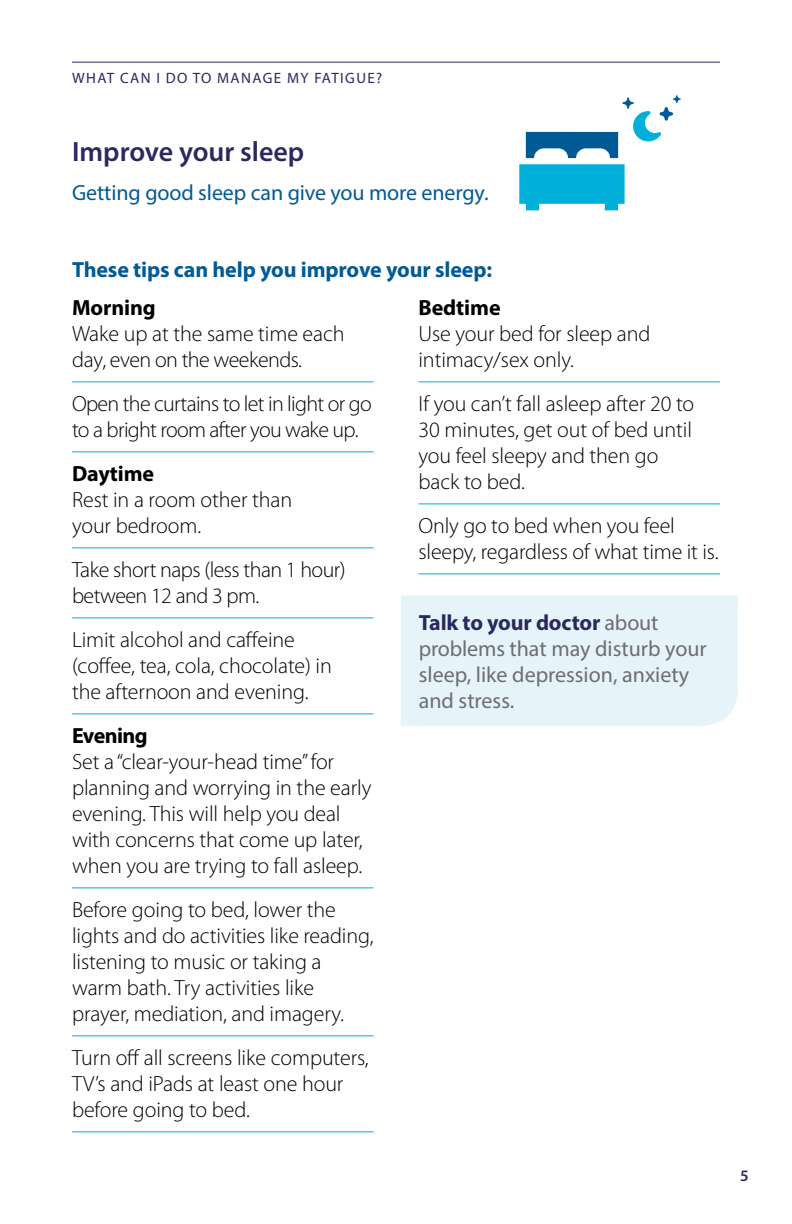
<style>
.page{position:relative;width:792px;height:1224px;background:#fff}
.page>*{position:absolute;margin:0;border:0;box-sizing:border-box;transform-origin:0 0}
.t1{font:600 28px "Myriad Pro";color:#2a285f}
.t2{font:300 22px/26px "Myriad Pro";letter-spacing:-.005em;color:#000}
.t3{font:22px/26px "Myriad Pro";color:#6d6e71}
.t4{font:300 22px/26px "Myriad Pro";letter-spacing:-.03em;color:#000}
.t5{font:300 22px/26px "Myriad Pro";letter-spacing:-.025em;color:#000}
.t6{font:22px "Myriad Pro";letter-spacing:-.005em;color:#005a96}
.t7{font:700 22px "Myriad Pro";letter-spacing:-.005em;color:#005a96}
.t8{font:700 22px "Myriad Pro";letter-spacing:-.005em;color:#000}
.t9{font:700 22px "Myriad Pro";letter-spacing:-.025em;color:#000}
.t10{font:600 16px "Myriad Pro";color:#2a285f}
.t11{font:15px "Myriad Pro";letter-spacing:.095em;color:#2a285f}
.s1{font-weight:700;color:#2a285f}
</style>
<div class="page">
<hr style="left:72px;top:62px;width:648px;height:1px;background:#2a285f">
<svg style="left:519px;top:164px;width:106px;height:46px;background:#1cb8de"></svg>
<svg style="left:526px;top:95px;width:155px;height:63px"></svg>
<hr style="left:72px;top:381px;width:302px;height:1px;background:#00b0da">
<hr style="left:72px;top:451px;width:302px;height:1px;background:#00b0da">
<hr style="left:72px;top:547px;width:302px;height:1px;background:#00b0da">
<hr style="left:72px;top:617px;width:302px;height:1px;background:#00b0da">
<hr style="left:72px;top:713px;width:302px;height:1px;background:#00b0da">
<hr style="left:72px;top:887px;width:302px;height:1px;background:#00b0da">
<hr style="left:72px;top:1035px;width:302px;height:1px;background:#00b0da">
<hr style="left:72px;top:1131px;width:302px;height:1px;background:#00b0da">
<hr style="left:418px;top:381px;width:302px;height:1px;background:#00b0da">
<hr style="left:418px;top:503px;width:302px;height:1px;background:#00b0da">
<hr style="left:418px;top:573px;width:302px;height:1px;background:#00b0da">
<div style="left:401px;top:596px;width:337px;height:130px;background:#e6f4f9"></div>
<p class="t11" style="left:72px;top:69px;width:312px">WHAT CAN I DO TO MANAGE MY FATIGUE?</p>
<h2 class="t1" style="left:72px;top:134px;width:234px">Improve your sleep</h2>
<p class="t6" style="left:72px;top:179px;width:418px">Getting good sleep can give you more energy.</p>
<h3 class="t7" style="left:72px;top:256px;width:422px">These tips can help you improve your sleep:</h3>
<h4 class="t8" style="left:72px;top:293px;width:85px">Morning</h4>
<p class="t2" style="left:72px;top:321px;width:274px">Wake up at the same time each day, even on the weekends.</p>
<p class="t4" style="left:72px;top:391px;width:301px">Open the curtains to let in light or go to a bright room after you wake up.</p>
<h4 class="t8" style="left:72px;top:459px;width:84px">Daytime</h4>
<p class="t2" style="left:72px;top:487px;width:222px">Rest in a room other than your bedroom.</p>
<p class="t5" style="left:72px;top:557px;width:275px">Take short naps (less than 1 hour) between 12 and 3 pm.</p>
<p class="t2" style="left:72px;top:627px;width:261px">Limit alcohol and caffeine (coffee, tea, cola, chocolate) in the afternoon and evening.</p>
<h4 class="t9" style="left:72px;top:721px;width:77px">Evening</h4>
<p class="t2" style="left:72px;top:749px;width:301px">Set a “clear-your-head time” for planning and worrying in the early evening. This will help you deal with concerns that come up later, when you are trying to fall asleep.</p>
<p class="t2" style="left:72px;top:897px;width:303px">Before going to bed, lower the lights and do activities like reading, listening to music or taking a warm bath. Try activities like prayer, mediation, and imagery.</p>
<p class="t2" style="left:72px;top:1045px;width:298px">Turn off all screens like computers,<br>TV’s and iPads at least one hour before going to bed.</p>
<h4 class="t8" style="left:418px;top:293px;width:84px">Bedtime</h4>
<p class="t2" style="left:418px;top:321px;width:233px">Use your bed for sleep and intimacy/sex only.</p>
<p class="t2" style="left:418px;top:391px;width:277px">If you can’t fall asleep after 20 to<br>30 minutes, get out of bed until you feel sleepy and then go back to bed.</p>
<p class="t2" style="left:418px;top:513px;width:302px">Only go to bed when you feel sleepy, regardless of what time it is.</p>
<p class="t3" style="left:419px;top:609px;width:290px"><span class="s1">Talk to your doctor</span> about problems that may disturb your sleep, like depression, anxiety and stress.</p>
<p class="t10" style="left:740px;top:1165px;width:10px">5</p>
</div>
